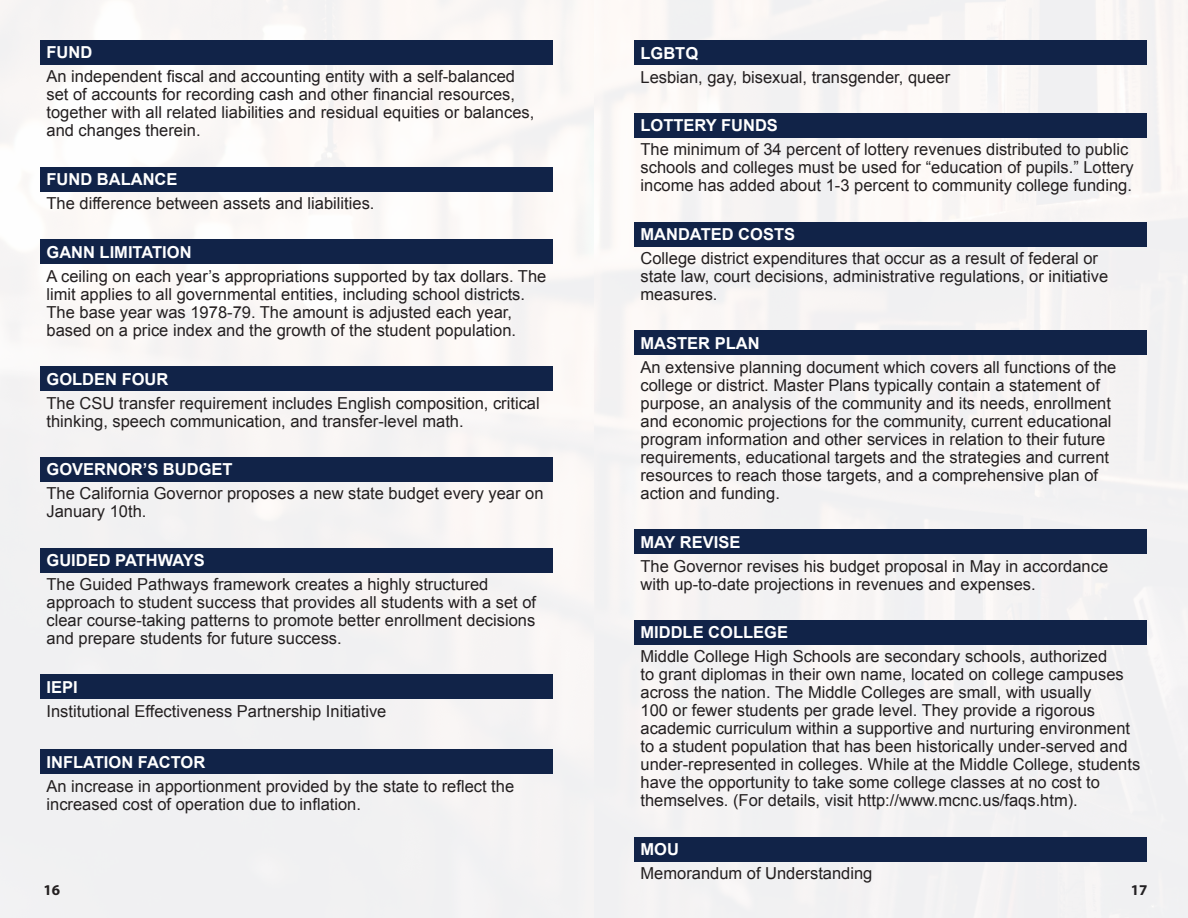
<style>
.page{position:relative;width:1188px;height:918px;background:#fff}
.page>*{position:absolute;margin:0;border:0;box-sizing:border-box;transform-origin:0 0}
.Definition{font:16.5px/18px "Arial";color:#231f20}
.Word{font:700 16.5px "Arial";color:#fff}
.Definition-2{font:700 16.5px "Arial";color:#fff}
.t1{font:700 15px "Myriad Pro";color:#231f20}
</style>
<div class="page">
<img style="left:0;top:0;width:1188px;height:918px">
<div style="left:40px;top:40px;width:514px;height:24px;background:#112348"></div>
<div style="left:40px;top:167px;width:514px;height:24px;background:#112348"></div>
<div style="left:40px;top:240px;width:514px;height:24px;background:#112348"></div>
<div style="left:40px;top:367px;width:514px;height:24px;background:#112348"></div>
<div style="left:40px;top:457px;width:514px;height:24px;background:#112348"></div>
<div style="left:40px;top:548px;width:514px;height:24px;background:#112348"></div>
<div style="left:40px;top:675px;width:514px;height:24px;background:#112348"></div>
<div style="left:40px;top:750px;width:514px;height:24px;background:#112348"></div>
<div style="left:634px;top:40px;width:514px;height:25px;background:#112348"></div>
<div style="left:634px;top:113px;width:514px;height:24px;background:#112348"></div>
<div style="left:634px;top:222px;width:514px;height:24px;background:#112348"></div>
<div style="left:634px;top:331px;width:514px;height:24px;background:#112348"></div>
<div style="left:634px;top:530px;width:514px;height:24px;background:#112348"></div>
<div style="left:634px;top:620px;width:514px;height:24px;background:#112348"></div>
<div style="left:634px;top:837px;width:514px;height:24px;background:#112348"></div>
<p class="Word" style="left:46px;top:42px;width:47px">FUND</p>
<p class="Definition" style="left:46px;top:68px;width:489px">An independent fiscal and accounting entity with a self-balanced set of accounts for recording cash and other financial resources, together with all related liabilities and residual equities or balances, and changes therein.</p>
<p class="Word" style="left:46px;top:168px;width:133px">FUND BALANCE</p>
<p class="Definition" style="left:46px;top:194px;width:330px">The difference between assets and liabilities.</p>
<p class="Word" style="left:46px;top:241px;width:147px">GANN LIMITATION</p>
<p class="Definition" style="left:46px;top:267px;width:501px">A ceiling on each year’s appropriations supported by tax dollars. The limit applies to all governmental entities, including school districts.<br>The base year was 1978-79. The amount is adjusted each year, based on a price index and the growth of the student population.</p>
<p class="Definition-2" style="left:46px;top:368px;width:123px">GOLDEN FOUR</p>
<p class="Definition" style="left:46px;top:394px;width:495px">The CSU transfer requirement includes English composition, critical thinking, speech communication, and transfer-level math.</p>
<p class="Word" style="left:46px;top:459px;width:188px">GOVERNOR’S BUDGET</p>
<p class="Definition" style="left:46px;top:485px;width:499px">The California Governor proposes a new state budget every year on<br>January 10th.</p>
<p class="Definition-2" style="left:46px;top:550px;width:160px">GUIDED PATHWAYS</p>
<p class="Definition" style="left:46px;top:576px;width:491px">The Guided Pathways framework creates a highly structured approach to student success that provides all students with a set of clear course-taking patterns to promote better enrollment decisions and prepare students for future success.</p>
<p class="Word" style="left:46px;top:676px;width:33px">IEPI</p>
<p class="Definition" style="left:46px;top:702px;width:341px">Institutional Effectiveness Partnership Initiative</p>
<p class="Word" style="left:46px;top:751px;width:160px">INFLATION FACTOR</p>
<p class="Definition" style="left:46px;top:777px;width:469px">An increase in apportionment provided by the state to reflect the increased cost of operation due to inflation.</p>
<p class="Definition-2" style="left:640px;top:42px;width:59px">LGBTQ</p>
<p class="Definition" style="left:640px;top:68px;width:311px">Lesbian, gay, bisexual, transgender, queer</p>
<p class="Word" style="left:640px;top:115px;width:139px">LOTTERY FUNDS</p>
<p class="Definition" style="left:640px;top:141px;width:495px">The minimum of 34 percent of lottery revenues distributed to public schools and colleges must be used for “education of pupils.” Lottery income has added about 1-3 percent to community college funding.</p>
<p class="Word" style="left:640px;top:223px;width:156px">MANDATED COSTS</p>
<p class="Definition" style="left:640px;top:249px;width:469px">College district expenditures that occur as a result of federal or state law, court decisions, administrative regulations, or initiative measures.</p>
<p class="Word" style="left:640px;top:332px;width:121px">MASTER PLAN</p>
<p class="Definition" style="left:640px;top:358px;width:477px">An extensive planning document which covers all functions of the college or district. Master Plans typically contain a statement of purpose, an analysis of the community and its needs, enrollment and economic projections for the community, current educational program information and other services in relation to their future requirements, educational targets and the strategies and current resources to reach those targets, and a comprehensive plan of action and funding.</p>
<p class="Word" style="left:640px;top:531px;width:101px">MAY REVISE</p>
<p class="Definition" style="left:640px;top:557px;width:469px">The Governor revises his budget proposal in May in accordance with up-to-date projections in revenues and expenses.</p>
<p class="Word" style="left:640px;top:622px;width:149px">MIDDLE COLLEGE</p>
<p class="Definition" style="left:640px;top:648px;width:501px">Middle College High Schools are secondary schools, authorized<br>to grant diplomas in their own name, located on college campuses across the nation. The Middle Colleges are small, with usually<br>100 or fewer students per grade level. They provide a rigorous academic curriculum within a supportive and nurturing environment to a student population that has been historically under-served and under-represented in colleges. While at the Middle College, students have the opportunity to take some college classes at no cost to themselves. (For details, visit http://www.mcnc.us/faqs.htm).</p>
<p class="Definition-2" style="left:640px;top:838px;width:40px">MOU</p>
<p class="Definition" style="left:640px;top:865px;width:234px">Memorandum of Understanding</p>
<p class="t1" style="left:44px;top:880px;width:18px">16</p>
<p class="t1" style="left:1131px;top:880px;width:18px">17</p>
</div>
